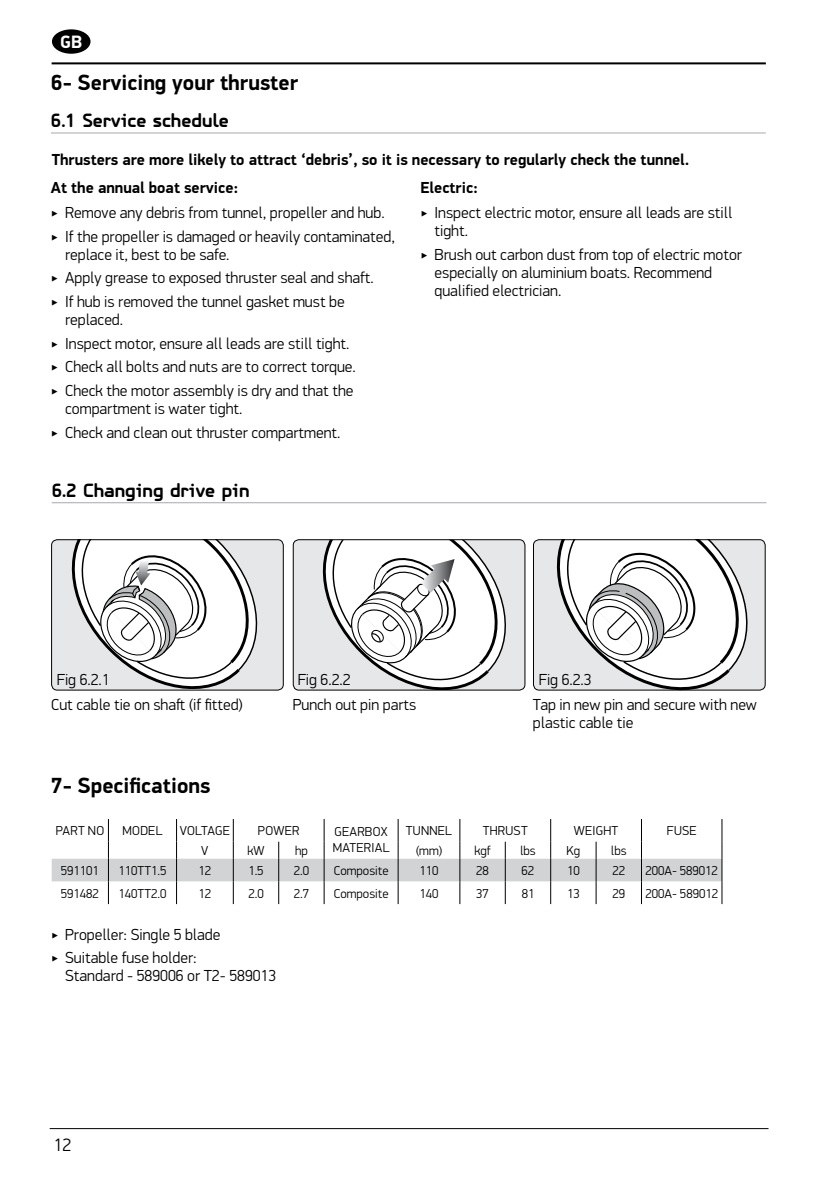
<style>
.page{position:relative;width:840px;height:1191px;background:#fff}
.page>*{position:absolute;margin:0;border:0;box-sizing:border-box;transform-origin:0 0}
.t1{font:700 22px "PF Din Display Pro";color:#000}
.t2{font:700 20px "PF Isotext Pro";color:#000}
.t3{font:300 18px "PF Din Display Pro";color:#000}
.t4{font:700 18px "PF Din Display Pro";color:#fff}
.t5{font:300 16px/23.6px "PF Din Display Pro";color:#000}
.t6{font:700 16px "PF Din Display Pro";color:#000}
.t7{font:300 13px "PF Din Display Pro";color:#000}
.t8{font:300 13px/15.6px "PF Din Display Pro";letter-spacing:.02em;color:#000}
</style>
<div class="page">
<hr style="left:52px;top:62px;width:713px;height:2px;background:#000">
<hr style="left:50px;top:1128px;width:718px;height:1px;background:#000">
<div style="left:52px;top:29px;width:38px;height:25px;background:#000;border-radius:50%"></div>
<hr style="left:51px;top:132px;width:714px;height:1px;background:#a7a9ac">
<hr style="left:52px;top:502px;width:714px;height:1px;background:#a7a9ac">
<div style="left:52px;top:540px;width:231px;height:150px;background:#e6e7e8;border-radius:6px"></div>
<svg style="left:71px;top:541px;width:187px;height:147px"></svg>
<div style="left:51px;top:539px;width:232px;height:151px;border:1px solid #000;border-radius:6px"></div>
<div style="left:293px;top:540px;width:231px;height:150px;background:#e6e7e8;border-radius:6px"></div>
<svg style="left:322px;top:541px;width:184px;height:147px"></svg>
<div style="left:292px;top:539px;width:233px;height:151px;border:1px solid #000;border-radius:6px"></div>
<div style="left:533px;top:540px;width:231px;height:150px;background:#e6e7e8;border-radius:6px"></div>
<svg style="left:556px;top:541px;width:192px;height:147px"></svg>
<div style="left:532px;top:539px;width:233px;height:151px;border:1px solid #000;border-radius:6px"></div>
<svg style="left:52px;top:819px;width:670px;height:85px"></svg>
<p class="t4" style="left:60px;top:31px;width:24px">GB</p>
<h1 class="t1" style="left:51px;top:69px;width:248px">6- Servicing your thruster</h1>
<p class="t2" style="left:51px;top:109px;width:179px">6.1 Service schedule</p>
<p class="t6" style="left:52px;top:149px;width:639px">Thrusters are more likely to attract ‘debris’, so it is necessary to regularly check the tunnel.</p>
<p class="t6" style="left:51px;top:178px;width:189px">At the annual boat service:</p>
<p class="t5" style="left:51px;top:201px;width:345px">‣ Remove any debris from tunnel, propeller and hub. ‣ If the propeller is damaged or heavily contaminated,</p>
<p class="t5" style="left:51px;top:243px;width:324px;text-indent:14px">replace it, best to be safe.<br>‣ Apply grease to exposed thruster seal and shaft. ‣ If hub is removed the tunnel gasket must be</p>
<p class="t5" style="left:51px;top:308px;width:306px;text-indent:14px">replaced.<br>‣ Inspect motor, ensure all leads are still tight. ‣ Check all bolts and nuts are to correct torque. ‣ Check the motor assembly is dry and that the</p>
<p class="t5" style="left:51px;top:397px;width:291px;text-indent:14px">compartment is water tight.<br>‣ Check and clean out thruster compartment.</p>
<p class="t2" style="left:52px;top:479px;width:199px">6.2 Changing drive pin</p>
<p class="t6" style="left:420px;top:178px;width:59px">Electric:</p>
<p class="t5" style="left:434px;top:204px;width:299px;line-height:18px;text-indent:-14px">‣ Inspect electric motor, ensure all leads are still tight.</p>
<p class="t5" style="left:434px;top:245px;width:309px;line-height:18px;text-indent:-14px">‣ Brush out carbon dust from top of electric motor especially on aluminium boats. Recommend qualified electrician.</p>
<p class="t5" style="left:57px;top:668px;width:54px">Fig 6.2.1</p>
<p class="t5" style="left:297px;top:668px;width:54px">Fig 6.2.2</p>
<p class="t5" style="left:538px;top:668px;width:54px">Fig 6.2.3</p>
<p class="t5" style="left:51px;top:693px;width:193px">Cut cable tie on shaft (if fitted)</p>
<p class="t5" style="left:532px;top:695px;width:225px;line-height:18px">Tap in new pin and secure with new plastic cable tie</p>
<p class="t5" style="left:292px;top:693px;width:125px">Punch out pin parts</p>
<h1 class="t1" style="left:51px;top:772px;width:161px">7- Specifications</h1>
<p class="t7" style="left:56px;top:823px;width:50px">PART NO</p>
<p class="t7" style="left:122px;top:823px;width:41px">MODEL</p>
<p class="t7" style="left:180px;top:823px;width:51px">VOLTAGE</p>
<p class="t7" style="left:258px;top:823px;width:43px">POWER</p>
<p class="t8" style="left:332px;top:824px;width:58px">GEARBOX<br>MATERIAL</p>
<p class="t7" style="left:406px;top:823px;width:48px">TUNNEL</p>
<p class="t7" style="left:482px;top:823px;width:46px">THRUST</p>
<p class="t7" style="left:573px;top:823px;width:46px">WEIGHT</p>
<p class="t7" style="left:666px;top:823px;width:31px">FUSE</p>
<p class="t7" style="left:201px;top:843px;width:9px">V</p>
<p class="t7" style="left:247px;top:843px;width:19px">kW</p>
<p class="t7" style="left:295px;top:843px;width:14px">hp</p>
<p class="t7" style="left:415px;top:843px;width:28px">(mm)</p>
<p class="t7" style="left:474px;top:843px;width:18px">kgf</p>
<p class="t7" style="left:520px;top:843px;width:17px">lbs</p>
<p class="t7" style="left:566px;top:843px;width:15px">Kg</p>
<p class="t7" style="left:610px;top:843px;width:17px">lbs</p>
<p class="t7" style="left:61px;top:863px;width:39px">591101</p>
<p class="t7" style="left:118px;top:863px;width:49px">110TT1.5</p>
<p class="t7" style="left:198px;top:863px;width:14px">12</p>
<p class="t7" style="left:248px;top:863px;width:17px">1.5</p>
<p class="t7" style="left:293px;top:863px;width:17px">2.0</p>
<p class="t7" style="left:333px;top:863px;width:56px">Composite</p>
<p class="t7" style="left:419px;top:863px;width:20px">110</p>
<p class="t7" style="left:476px;top:863px;width:14px">28</p>
<p class="t7" style="left:521px;top:863px;width:14px">62</p>
<p class="t7" style="left:566px;top:863px;width:14px">10</p>
<p class="t7" style="left:612px;top:863px;width:14px">22</p>
<p class="t7" style="left:645px;top:863px;width:74px">200A- 589012</p>
<p class="t7" style="left:61px;top:885px;width:39px">591482</p>
<p class="t7" style="left:118px;top:885px;width:49px">140TT2.0</p>
<p class="t7" style="left:198px;top:885px;width:14px">12</p>
<p class="t7" style="left:248px;top:885px;width:17px">2.0</p>
<p class="t7" style="left:293px;top:885px;width:17px">2.7</p>
<p class="t7" style="left:333px;top:885px;width:56px">Composite</p>
<p class="t7" style="left:419px;top:885px;width:20px">140</p>
<p class="t7" style="left:476px;top:885px;width:14px">37</p>
<p class="t7" style="left:521px;top:885px;width:14px">81</p>
<p class="t7" style="left:566px;top:885px;width:14px">13</p>
<p class="t7" style="left:612px;top:885px;width:14px">29</p>
<p class="t7" style="left:645px;top:885px;width:74px">200A- 589012</p>
<p class="t5" style="left:51px;top:922px;width:171px">‣ Propeller: Single 5 blade ‣ Suitable fuse holder:</p>
<p class="t5" style="left:65px;top:964px;width:212px">Standard - 589006 or T2- 589013</p>
<p class="t3" style="left:54px;top:1134px;width:19px">12</p>
</div>
